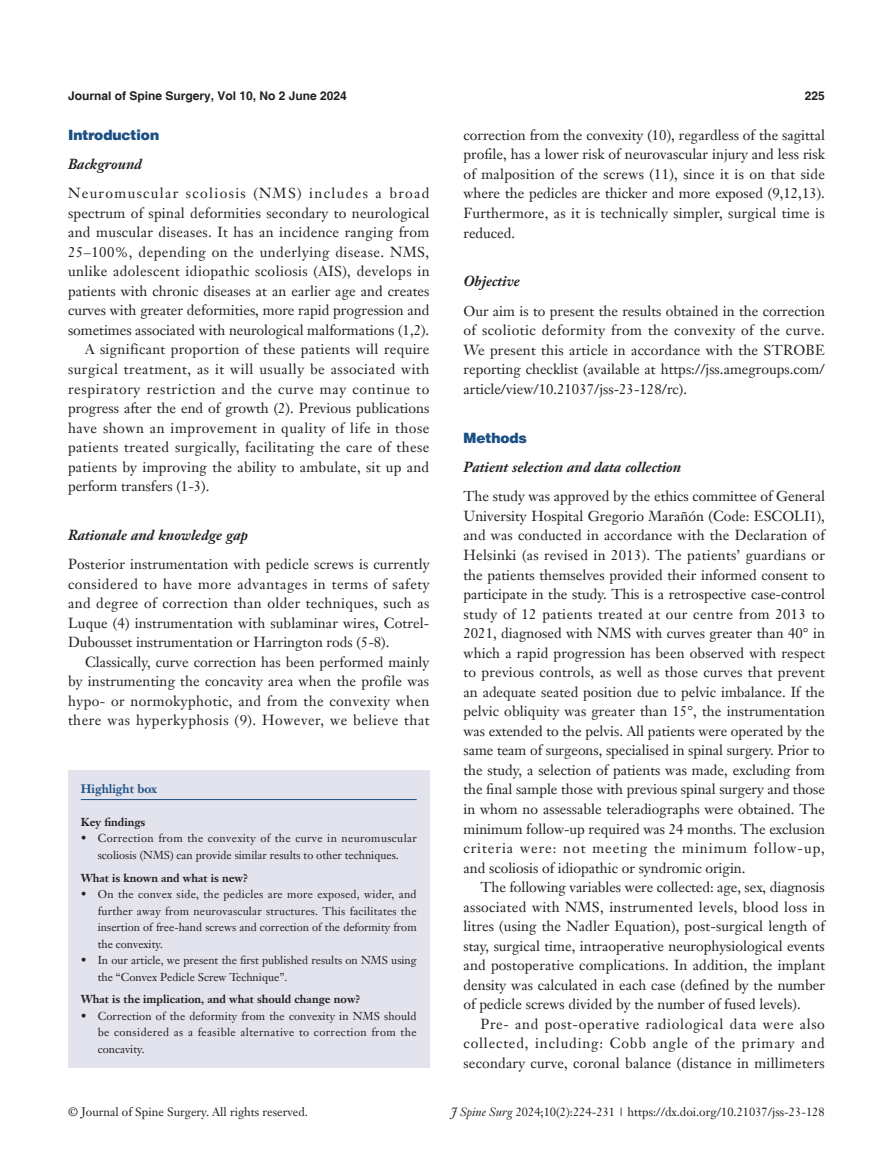
<style>
.page{position:relative;width:893px;height:1170px;background:#fff}
.page>*{position:absolute;margin:0;border:0;box-sizing:border-box;transform-origin:0 0}
.t1{font:14.25px/19.5px "Janson Text LT";color:#231f20;text-align:justify}
._2ji-6_5{font:italic 700 14.25px "Janson Text LT";color:#231f20}
._1ji-zhengti{font:900 14.25px "Helvetica";color:#1c5085}
._2ji-zhengti{font:italic 700 14.25px "Janson Text LT";color:#231f20}
._1ji-6_5{font:900 14.25px "Helvetica";color:#1c5085}
.t2{font:12px "Janson Text LT";color:#231f20}
.t3{font:700 12px "Helvetica";color:#231f20}
.Cite{font:700 12px "Janson Text LT";color:#1c5085}
.Cite-2{font:11.25px/16.5px "Janson Text LT";color:#231f20;text-align:justify}
.Cite-3{font:700 11.25px "Janson Text LT";color:#231f20}
.s1{font-style:italic}
</style>
<div class="page">
<div style="left:68px;top:770px;width:361px;height:297px;background:#e2e3ec"></div>
<hr style="left:81px;top:799px;width:336px;height:1px;background:#1c5085">
<p class="t3" style="left:68px;top:88px;width:280px">Journal of Spine Surgery, Vol 10, No 2 June 2024</p>
<p class="t3" style="left:805px;top:88px;width:22px">225</p>
<p class="_1ji-zhengti" style="left:68px;top:126px;width:93px">Introduction</p>
<p class="_2ji-zhengti" style="left:68px;top:155px;width:75px">Background</p>
<p class="t1" style="left:68px;top:183px;width:363px">Neuromuscular scoliosis (NMS) includes a broad spectrum of spinal deformities secondary to neurological and muscular diseases. It has an incidence ranging from 25–100%, depending on the underlying disease. NMS, unlike adolescent idiopathic scoliosis (AIS), develops in patients with chronic diseases at an earlier age and creates curves with greater deformities, more rapid progression and sometimes associated with neurological malformations (1,2).</p>
<p class="t1" style="left:68px;top:339px;width:363px;text-indent:17px">A significant proportion of these patients will require surgical treatment, as it will usually be associated with respiratory restriction and the curve may continue to progress after the end of growth (2). Previous publications have shown an improvement in quality of life in those patients treated surgically, facilitating the care of these patients by improving the ability to ambulate, sit up and perform transfers (1-3).</p>
<p class="_2ji-6_5" style="left:68px;top:525px;width:182px">Rationale and knowledge gap</p>
<p class="t1" style="left:68px;top:554px;width:363px">Posterior instrumentation with pedicle screws is currently considered to have more advantages in terms of safety and degree of correction than older techniques, such as Luque (4) instrumentation with sublaminar wires, Cotrel-Dubousset instrumentation or Harrington rods (5-8).</p>
<p class="t1" style="left:68px;top:651px;width:363px;text-indent:17px">Classically, curve correction has been performed mainly by instrumenting the concavity area when the profile was hypo- or normokyphotic, and from the convexity when there was hyperkyphosis (9). However, we believe that</p>
<p class="Cite" style="left:81px;top:781px;width:78px">Highlight box</p>
<p class="Cite-3" style="left:81px;top:814px;width:66px">Key findings</p>
<p class="Cite-2" style="left:81px;top:829px;width:338px;text-align:center">• Correction from the convexity of the curve in neuromuscular scoliosis (NMS) can provide similar results to other techniques.</p>
<p class="Cite-3" style="left:81px;top:870px;width:169px">What is known and what is new?</p>
<p class="Cite-2" style="left:98px;top:885px;width:320px;text-indent:-17px">• On the convex side, the pedicles are more exposed, wider, and further away from neurovascular structures. This facilitates the insertion of free-hand screws and correction of the deformity from the convexity.</p>
<p class="Cite-2" style="left:98px;top:951px;width:320px;text-indent:-17px">• In our article, we present the first published results on NMS using the “Convex Pedicle Screw Technique”.</p>
<p class="Cite-3" style="left:81px;top:992px;width:281px">What is the implication, and what should change now?</p>
<p class="Cite-2" style="left:98px;top:1007px;width:320px;text-indent:-17px">• Correction of the deformity from the convexity in NMS should be considered as a feasible alternative to correction from the concavity.</p>
<p class="t1" style="left:463px;top:125px;width:363px">correction from the convexity (10), regardless of the sagittal profile, has a lower risk of neurovascular injury and less risk of malposition of the screws (11), since it is on that side where the pedicles are thicker and more exposed (9,12,13).<br>Furthermore, as it is technically simpler, surgical time is reduced.</p>
<p class="_2ji-6_5" style="left:463px;top:272px;width:58px">Objective</p>
<p class="t1" style="left:463px;top:301px;width:363px">Our aim is to present the results obtained in the correction of scoliotic deformity from the convexity of the curve.<br>We present this article in accordance with the STROBE reporting checklist (available at https://jss.amegroups.com/ article/view/10.21037/jss-23-128/rc).</p>
<p class="_1ji-6_5" style="left:463px;top:428px;width:65px">Methods</p>
<p class="_2ji-6_5" style="left:463px;top:458px;width:219px">Patient selection and data collection</p>
<p class="t1" style="left:463px;top:486px;width:363px">The study was approved by the ethics committee of General University Hospital Gregorio Marañón (Code: ESCOLI1), and was conducted in accordance with the Declaration of Helsinki (as revised in 2013). The patients’ guardians or the patients themselves provided their informed consent to participate in the study. This is a retrospective case-control study of 12 patients treated at our centre from 2013 to 2021, diagnosed with NMS with curves greater than 40° in which a rapid progression has been observed with respect to previous controls, as well as those curves that prevent an adequate seated position due to pelvic imbalance. If the pelvic obliquity was greater than 15°, the instrumentation was extended to the pelvis. All patients were operated by the same team of surgeons, specialised in spinal surgery. Prior to the study, a selection of patients was made, excluding from the final sample those with previous spinal surgery and those in whom no assessable teleradiographs were obtained. The minimum follow-up required was 24 months. The exclusion criteria were: not meeting the minimum follow-up, and scoliosis of idiopathic or syndromic origin.</p>
<p class="t1" style="left:463px;top:877px;width:363px;text-indent:17px">The following variables were collected: age, sex, diagnosis associated with NMS, instrumented levels, blood loss in litres (using the Nadler Equation), post-surgical length of stay, surgical time, intraoperative neurophysiological events and postoperative complications. In addition, the implant density was calculated in each case (defined by the number of pedicle screws divided by the number of fused levels).</p>
<p class="t1" style="left:463px;top:1014px;width:363px;text-indent:17px">Pre- and post-operative radiological data were also collected, including: Cobb angle of the primary and secondary curve, coronal balance (distance in millimeters</p>
<p class="t2" style="left:68px;top:1104px;width:241px">© Journal of Spine Surgery. All rights reserved.</p>
<p class="t2" style="left:451px;top:1104px;width:375px"><span class="s1">J Spine Surg</span> 2024;10(2):224-231 | https://dx.doi.org/10.21037/jss-23-128</p>
</div>
